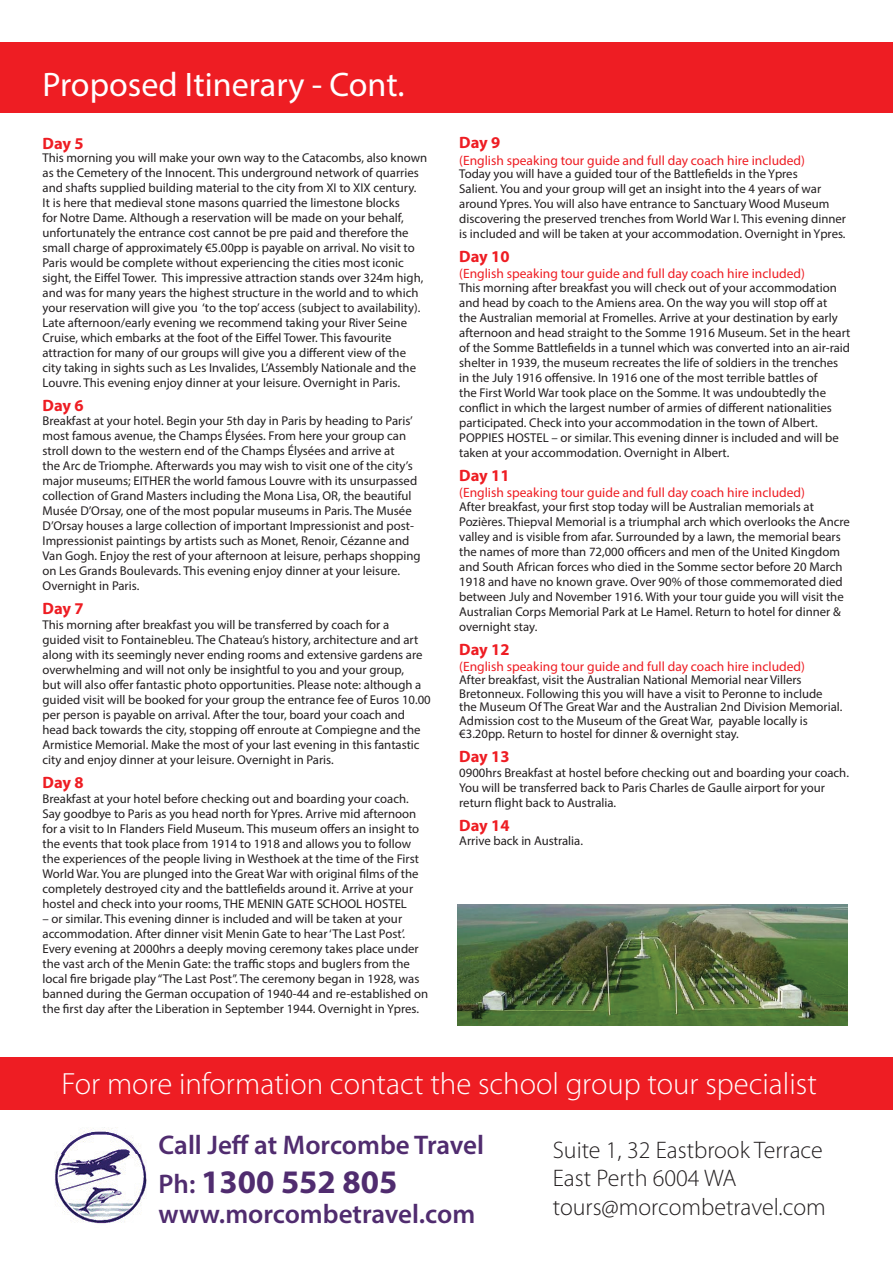
<style>
.page{position:relative;width:893px;height:1263px;background:#fff}
.page>*{position:absolute;margin:0;border:0;box-sizing:border-box;transform-origin:0 0}
.t1{font:34.2px "Myriad Pro";color:#fff}
.t2{font:700 33px "Myriad Pro";color:#502c6f}
.t3{font:300 30.75px "Myriad Pro";color:#fff}
.t4{font:600 27px "Myriad Pro";color:#502c6f}
.t5{font:300 24px/28.8px "Myriad Pro";color:#231f20}
.t6{font:700 16.5px "Myriad Pro";color:#ee1d23}
.t7{font:13.5px "Myriad Pro";color:#ee1d23}
.t8{font:12.75px/15px "Myriad Pro";color:#231f20}
.s1{font-size:13.5px}
.s2{font-weight:600;font-size:27px}
</style>
<div class="page">
<div style="left:0;top:1057px;width:893px;height:52px;background:#ee1d23"></div>
<img style="left:54px;top:1128px;width:93px;height:96px">
<div style="left:0;top:43px;width:893px;height:70px;background:#ee1d23"></div>
<img style="left:458px;top:905px;width:389px;height:121px">
<h1 class="t1" style="left:43px;top:63px;width:364px">Proposed Itinerary - Cont.</h1>
<p class="t6" style="left:43px;top:132px;width:43px">Day 5</p>
<p class="t8" style="left:43px;top:150px;width:386px">This morning you will make your own way to the Catacombs, also known as the Cemetery of the Innocent. This underground network of quarries and shafts supplied building material to the city from XI to XIX century.<br>It is here that medieval stone masons quarried the limestone blocks<br>for Notre Dame. Although a reservation will be made on your behalf, unfortunately the entrance cost cannot be pre paid and therefore the small charge of approximately €5.00pp is payable on arrival. No visit to Paris would be complete without experiencing the cities most iconic sight, the Eiffel Tower. This impressive attraction stands over 324m high, and was for many years the highest structure in the world and to which your reservation will give you ‘to the top’ access (subject to availability).<br>Late afternoon/early evening we recommend taking your River Seine Cruise, which embarks at the foot of the Eiffel Tower. This favourite attraction for many of our groups will give you a different view of the city taking in sights such as Les Invalides, L’Assembly Nationale and the Louvre. This evening enjoy dinner at your leisure. Overnight in Paris<span class="s1">.</span></p>
<p class="t6" style="left:43px;top:395px;width:43px">Day 6</p>
<p class="t8" style="left:43px;top:413px;width:380px">Breakfast at your hotel. Begin your 5th day in Paris by heading to Paris’ most famous avenue, the Champs Élysées. From here your group can stroll down to the western end of the Champs Élysées and arrive at<br>the Arc de Triomphe. Afterwards you may wish to visit one of the city’s major museums; EITHER the world famous Louvre with its unsurpassed collection of Grand Masters including the Mona Lisa, OR, the beautiful Musée D’Orsay, one of the most popular museums in Paris. The Musée D’Orsay houses a large collection of important Impressionist and post-Impressionist paintings by artists such as Monet, Renoir, Cézanne and Van Gogh. Enjoy the rest of your afternoon at leisure, perhaps shopping on Les Grands Boulevards. This evening enjoy dinner at your leisure.<br>Overnight in Paris.</p>
<p class="t6" style="left:43px;top:597px;width:43px">Day 7</p>
<p class="t8" style="left:43px;top:617px;width:390px">This morning after breakfast you will be transferred by coach for a<br>guided visit to Fontainebleu. The Chateau’s history, architecture and art along with its seemingly never ending rooms and extensive gardens are overwhelming and will not only be insightful to you and your group,<br>but will also offer fantastic photo opportunities. Please note: although a guided visit will be booked for your group the entrance fee of Euros 10.00 per person is payable on arrival. After the tour, board your coach and head back towards the city, stopping off enroute at Compiegne and the Armistice Memorial. Make the most of your last evening in this fantastic city and enjoy dinner at your leisure. Overnight in Paris.</p>
<p class="t6" style="left:43px;top:771px;width:43px">Day 8</p>
<p class="t8" style="left:43px;top:791px;width:378px">Breakfast at your hotel before checking out and boarding your coach.<br>Say goodbye to Paris as you head north for Ypres. Arrive mid afternoon for a visit to In Flanders Field Museum. This museum offers an insight to the events that took place from 1914 to 1918 and allows you to follow the experiences of the people living in Westhoek at the time of the First World War. You are plunged into the Great War with original films of the completely destroyed city and the battlefields around it. Arrive at your hostel and check into your rooms, THE MENIN GATE SCHOOL HOSTEL</p>
<p class="t8" style="left:43px;top:910px;width:387px">– or similar. This evening dinner is included and will be taken at your accommodation. After dinner visit Menin Gate to hear ‘The Last Post’.<br>Every evening at 2000hrs a deeply moving ceremony takes place under the vast arch of the Menin Gate: the traffic stops and buglers from the local fire brigade play “The Last Post”. The ceremony began in 1928, was banned during the German occupation of 1940-44 and re-established on the first day after the Liberation in September 1944. Overnight in Ypres.</p>
<p class="t6" style="left:459px;top:132px;width:43px">Day 9</p>
<p class="t7" style="left:459px;top:152px;width:347px">(English speaking tour guide and full day coach hire included)</p>
<p class="t8" style="left:459px;top:166px;width:388px">Today you will have a guided tour of the Battlefields in the Ypres<br>Salient. You and your group will get an insight into the 4 years of war around Ypres. You will also have entrance to Sanctuary Wood Museum discovering the preserved trenches from World War I. This evening dinner is included and will be taken at your accommodation. Overnight in Ypres.</p>
<p class="t6" style="left:459px;top:246px;width:52px">Day 10</p>
<p class="t7" style="left:459px;top:265px;width:347px">(English speaking tour guide and full day coach hire included)</p>
<p class="t8" style="left:459px;top:280px;width:393px">This morning after breakfast you will check out of your accommodation and head by coach to the Amiens area. On the way you will stop off at<br>the Australian memorial at Fromelles. Arrive at your destination by early afternoon and head straight to the Somme 1916 Museum. Set in the heart of the Somme Battlefields in a tunnel which was converted into an air-raid shelter in 1939, the museum recreates the life of soldiers in the trenches in the July 1916 offensive. In 1916 one of the most terrible battles of<br>the First World War took place on the Somme. It was undoubtedly the conflict in which the largest number of armies of different nationalities participated. Check into your accommodation in the town of Albert.<br>POPPIES HOSTEL – or similar. This evening dinner is included and will be taken at your accommodation. Overnight in Albert.</p>
<p class="t6" style="left:459px;top:465px;width:52px">Day 11</p>
<p class="t7" style="left:459px;top:484px;width:347px">(English speaking tour guide and full day coach hire included)</p>
<p class="t8" style="left:459px;top:499px;width:392px">After breakfast, your first stop today will be Australian memorials at Pozières. Thiepval Memorial is a triumphal arch which overlooks the Ancre valley and is visible from afar. Surrounded by a lawn, the memorial bears the names of more than 72,000 officers and men of the United Kingdom and South African forces who died in the Somme sector before 20 March 1918 and have no known grave. Over 90% of those commemorated died between July and November 1916. With your tour guide you will visit the Australian Corps Memorial Park at Le Hamel. Return to hotel for dinner &amp; overnight stay.</p>
<p class="t6" style="left:459px;top:638px;width:52px">Day 12</p>
<p class="t7" style="left:459px;top:658px;width:347px">(English speaking tour guide and full day coach hire included)</p>
<p class="t8" style="left:459px;top:673px;width:385px;line-height:13.5px">After breakfast, visit the Australian National Memorial near Villers Bretonneux. Following this you will have a visit to Peronne to include the Museum Of The Great War and the Australian 2nd Division Memorial.<br>Admission cost to the Museum of the Great War, payable locally is €3.20pp. Return to hostel for dinner &amp; overnight stay.</p>
<p class="t6" style="left:459px;top:746px;width:52px">Day 13</p>
<p class="t8" style="left:459px;top:765px;width:391px">0900hrs Breakfast at hostel before checking out and boarding your coach.<br>You will be transferred back to Paris Charles de Gaulle airport for your return flight back to Australia.</p>
<p class="t6" style="left:459px;top:815px;width:52px">Day 14</p>
<p class="t8" style="left:459px;top:833px;width:125px">Arrive back in Australia.</p>
<h3 class="t3" style="left:62px;top:1066px;width:757px">For more information contact the school group tour specialist</h3>
<h3 class="t4" style="left:159px;top:1127px;width:327px">Call Jeff at Morcombe Travel</h3>
<h2 class="t2" style="left:159px;top:1160px;width:240px"><span class="s2">Ph:</span> 1300 552 805</h2>
<h3 class="t4" style="left:159px;top:1196px;width:318px">www.morcombetravel.com</h3>
<h3 class="t5" style="left:553px;top:1136px;width:274px">Suite 1, 32 Eastbrook Terrace<br>East Perth 6004 WA tours@morcombetravel.com</h3>
</div>
